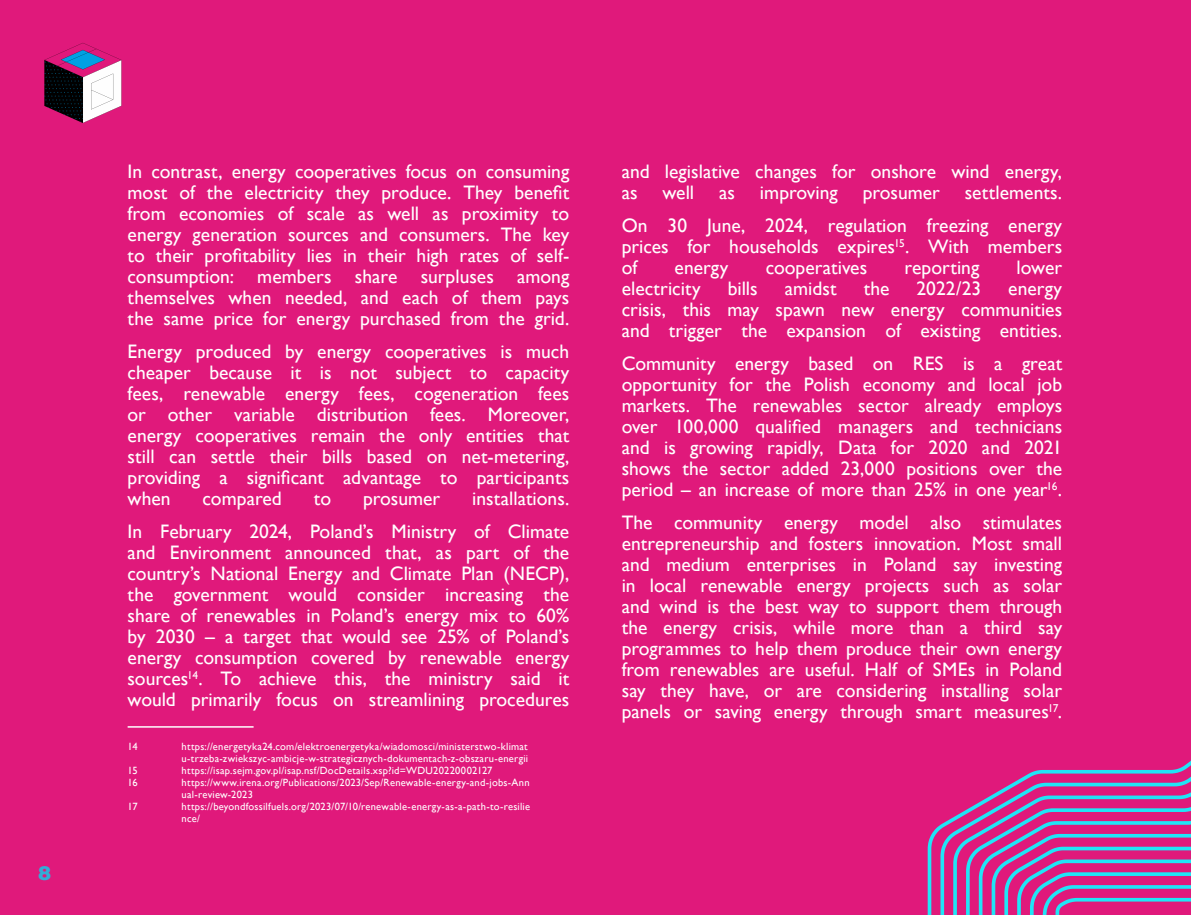
<style>
.page{position:relative;width:1191px;height:915px;background:#fff}
.page>*{position:absolute;margin:0;border:0;box-sizing:border-box;transform-origin:0 0}
.t1{font:19.5px/21px "Gill Sans";color:#fff;text-align:justify}
.t2{font:800 19.5px "Montserrat";color:#33add6}
.t3{font:10.5px/12px "Gill Sans";letter-spacing:.02em;color:#fff}
</style>
<div class="page">
<div style="left:0;top:0;width:1191px;height:914px;background:#e0197b"></div>
<svg style="left:44px;top:43px;width:77px;height:80px"></svg>
<hr style="left:128px;top:726px;width:126px;height:1px;background:#fff">
<svg style="left:879px;top:756px;width:312px;height:158px"></svg>
<p class="t2" style="left:38px;top:858px;width:15px">8</p>
<p class="t1" style="left:128px;top:161px;width:443px">In contrast, energy cooperatives focus on consuming most of the electricity they produce. They benefit from economies of scale as well as proximity to energy generation sources and consumers. The key to their profitability lies in their high rates of self&shy;consumption: members share surpluses among themselves when needed, and each of them pays the same price for energy purchased from the grid.</p>
<p class="t1" style="left:128px;top:341px;width:443px">Energy produced by energy cooperatives is much cheaper because it is not subject to capacity fees, renewable energy fees, cogeneration fees or other variable distribution fees. Moreover, energy cooperatives remain the only entities that still can settle their bills based on net-metering, providing a significant advantage to participants when</p>
<p class="t1" style="left:128px;top:482px;width:443px;line-height:33px;text-align:right">installations.<br>In February 2024, Poland’s Ministry of Climate</p>
<p class="t1" style="left:128px;top:542px;width:443px">and Environment announced that, as part of the country’s National Energy and Climate Plan (NECP), the government would consider increasing the share of renewables in Poland’s energy mix to 60% by 2030 – a target that would see 25% of Poland’s energy consumption covered by renewable energy sources<sup>14</sup>. To achieve this, the ministry said it would primarily focus on streamlining procedures</p>
<p class="t3" style="left:128px;top:739px;width:12px">14</p>
<p class="t3" style="left:182px;top:739px;width:348px">https://energetyka24.com/elektroenergetyka/wiadomosci/ministerstwo-klimat u-trzeba-zwiekszyc-ambicje-w-strategicznych-dokumentach-z-obszaru-energii</p>
<p class="t3" style="left:128px;top:763px;width:12px">15</p>
<p class="t3" style="left:182px;top:763px;width:312px">https://isap.sejm.gov.pl/isap.nsf/DocDetails.xsp?id=WDU20220002127</p>
<p class="t3" style="left:128px;top:775px;width:12px">16</p>
<p class="t3" style="left:182px;top:775px;width:349px">https://www.irena.org/Publications/2023/Sep/Renewable-energy-and-jobs-Ann ual-review-2023</p>
<p class="t3" style="left:128px;top:799px;width:11px">17</p>
<p class="t3" style="left:182px;top:799px;width:350px">https://beyondfossilfuels.org/2023/07/10/renewable-energy-as-a-path-to-resilie nce/</p>
<p class="t1" style="left:203px;top:488px;width:81px">compared</p>
<p class="t1" style="left:314px;top:488px;width:19px">to</p>
<p class="t1" style="left:363px;top:488px;width:79px">prosumer</p>
<p class="t1" style="left:621px;top:161px;width:442px">and legislative changes for onshore wind energy, as</p>
<p class="t1" style="left:621px;top:176px;width:442px;line-height:33px;text-align:right">settlements.<br>On 30 June, 2024, regulation freezing energy</p>
<p class="t1" style="left:621px;top:236px;width:442px">prices for households expires<sup>15</sup>. With members of</p>
<p class="t1" style="left:662px;top:182px;width:33px">well</p>
<p class="t1" style="left:719px;top:182px;width:17px">as</p>
<p class="t1" style="left:760px;top:182px;width:79px">improving</p>
<p class="t1" style="left:862px;top:182px;width:79px">prosumer</p>
<p class="t1" style="left:674px;top:257px;width:55px">energy</p>
<p class="t1" style="left:765px;top:257px;width:103px">cooperatives</p>
<p class="t1" style="left:904px;top:257px;width:76px">reporting</p>
<p class="t1" style="left:1016px;top:257px;width:47px">lower</p>
<p class="t1" style="left:621px;top:278px;width:80px">electricity</p>
<p class="t1" style="left:727px;top:278px;width:32px">bills</p>
<p class="t1" style="left:785px;top:278px;width:53px">amidst</p>
<p class="t1" style="left:863px;top:278px;width:27px">the</p>
<p class="t1" style="left:916px;top:278px;width:66px">2022/23</p>
<p class="t1" style="left:621px;top:278px;width:442px;text-indent:386px">energy crisis, this may spawn new energy communities and trigger the expansion of existing entities.</p>
<p class="t1" style="left:621px;top:353px;width:442px">Community energy based on RES is a great opportunity for the Polish economy and local job markets. The renewables sector already employs over 100,000 qualified managers and technicians and is growing rapidly, Data for 2020 and 2021 shows the sector added 23,000 positions over the period – an increase of more than 25% in one year<sup>16</sup>.</p>
<p class="t1" style="left:621px;top:512px;width:442px">The community energy model also stimulates entrepreneurship and fosters innovation. Most small and medium enterprises in Poland say investing in local renewable energy projects such as solar and wind is the best way to support them through the energy crisis, while more than a third say programmes to help them produce their own energy from renewables are useful. Half of SMEs in Poland say they have, or are considering installing solar panels or saving energy through smart measures<sup>17</sup>.</p>
</div>
